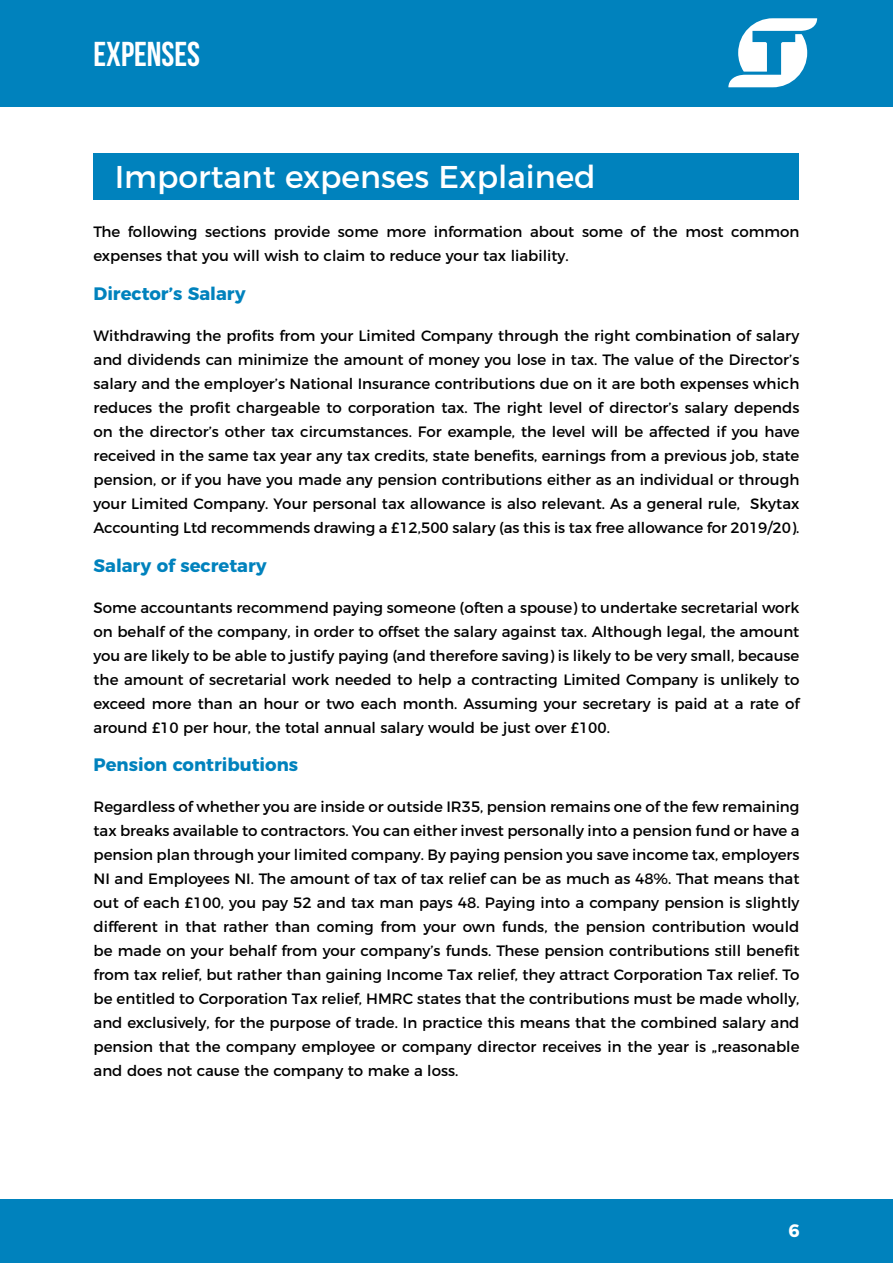
<style>
.page{position:relative;width:893px;height:1263px;background:#fff}
.page>*{position:absolute;margin:0;border:0;box-sizing:border-box;transform-origin:0 0}
.t1{font:34.5px "Bebas Neue";color:#fff}
.t2{font:31.5px "Montserrat";color:#fff}
.t3{font:700 18px "Montserrat";color:#0082bd}
.t4{font:700 18px "Montserrat";color:#fff}
.t5{font:15px/24px "Montserrat";color:#000;text-align:justify}
</style>
<div class="page">
<div style="left:0;top:0;width:893px;height:106px;background:#0082bd"></div>
<div style="left:0;top:1199px;width:893px;height:64px;background:#0082bd"></div>
<div style="left:94px;top:153px;width:705px;height:47px;background:#0082bd"></div>
<svg style="left:728px;top:18px;width:89px;height:70px"></svg>
<h1 class="t1" style="left:94px;top:35px;width:108px">EXPENSES</h1>
<h2 class="t2" style="left:115px;top:151px;width:482px">Important expenses Explained</h2>
<p class="t5" style="left:94px;top:219px;width:707px">The following sections provide some more information about some of the most common expenses that you will wish to claim to reduce your tax liability.</p>
<p class="t3" style="left:94px;top:279px;width:154px">Director’s Salary</p>
<p class="t5" style="left:94px;top:322px;width:707px">Withdrawing the profits from your Limited Company through the right combination of salary and dividends can minimize the amount of money you lose in tax. The value of the Director’s salary and the employer’s National Insurance contributions due on it are both expenses which reduces the profit chargeable to corporation tax. The right level of director’s salary depends on the director’s other tax circumstances. For example, the level will be affected if you have received in the same tax year any tax credits, state benefits, earnings from a previous job, state pension, or if you have you made any pension contributions either as an individual or through your Limited Company. Your personal tax allowance is also relevant. As a general rule, Skytax Accounting Ltd recommends drawing a £12,500 salary (as this is tax free allowance for 2019/20).</p>
<p class="t3" style="left:94px;top:550px;width:175px">Salary of secretary</p>
<p class="t5" style="left:94px;top:594px;width:707px">Some accountants recommend paying someone (often a spouse) to undertake secretarial work on behalf of the company, in order to offset the salary against tax. Although legal, the amount you are likely to be able to justify paying (and therefore saving) is likely to be very small, because the amount of secretarial work needed to help a contracting Limited Company is unlikely to exceed more than an hour or two each month. Assuming your secretary is paid at a rate of around £10 per hour, the total annual salary would be just over £100.</p>
<p class="t3" style="left:94px;top:750px;width:206px">Pension contributions</p>
<p class="t5" style="left:94px;top:794px;width:707px">Regardless of whether you are inside or outside IR35, pension remains one of the few remaining tax breaks available to contractors. You can either invest personally into a pension fund or have a pension plan through your limited company. By paying pension you save income tax, employers NI and Employees NI. The amount of tax of tax relief can be as much as 48%. That means that out of each £100, you pay 52 and tax man pays 48. Paying into a company pension is slightly different in that rather than coming from your own funds, the pension contribution would be made on your behalf from your company’s funds. These pension contributions still benefit from tax relief, but rather than gaining Income Tax relief, they attract Corporation Tax relief. To be entitled to Corporation Tax relief, HMRC states that the contributions must be made wholly, and exclusively, for the purpose of trade. In practice this means that the combined salary and pension that the company employee or company director receives in the year is „reasonable and does not cause the company to make a loss.</p>
<p class="t4" style="left:788px;top:1215px;width:13px">6</p>
</div>
